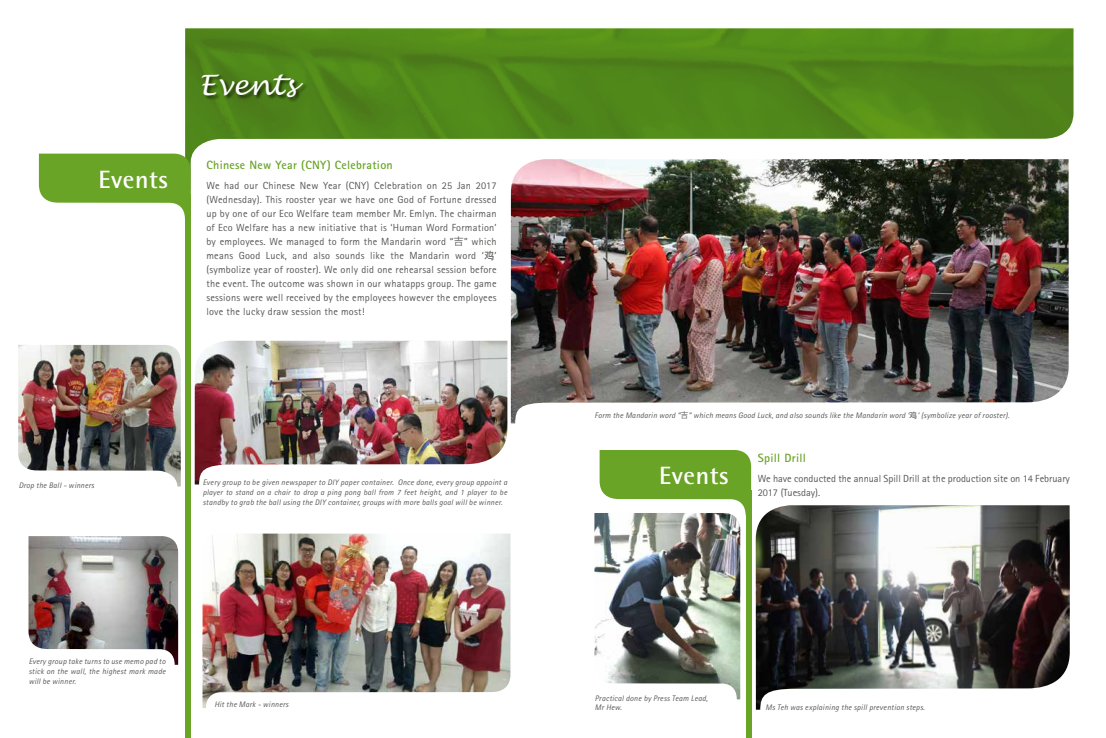
<style>
.page{position:relative;width:1106px;height:738px;background:#fff}
.page>*{position:absolute;margin:0;border:0;box-sizing:border-box;transform-origin:0 0}
.t1{font:italic 28px "Lucida Handwriting";color:#fff}
.t2{font:700 25px "Rotis Semi Sans";letter-spacing:.025em;color:#fff}
.t3{font:700 12px "Rotis Sans Serif";letter-spacing:.025em;color:#6aa426}
.t4{font:10.3px/14px "Rotis Sans Serif";color:#575756;text-align:justify}
.t5{font:italic 8px/9.6px "Rotis Sans Serif";letter-spacing:.025em;color:#575756;text-align:justify}
.s1{font-family:"Koz Go Pr 6 N"}
.s2{font-family:"SIL Hei Med Jian"}
.s3{font-family:"Koz Go Pr 6 N";font-style:normal}
.s4{font-family:"SIL Hei Med Jian";font-style:normal}
</style>
<div class="page">
<img style="left:185px;top:28px;width:888px;height:709px">
<div style="left:185px;top:194px;width:6px;height:543px;background:#6aa426"></div>
<div style="left:746px;top:490px;width:5px;height:247px;background:#6aa426"></div>
<img style="left:511px;top:159px;width:557px;height:264px">
<img style="left:195px;top:340px;width:312px;height:144px">
<img style="left:18px;top:344px;width:163px;height:142px">
<img style="left:28px;top:536px;width:150px;height:128px">
<img style="left:202px;top:533px;width:308px;height:174px">
<img style="left:755px;top:505px;width:315px;height:204px">
<img style="left:594px;top:512px;width:146px;height:186px">
<img style="left:197px;top:68px;width:112px;height:42px">
<svg style="left:39px;top:152px;width:151px;height:67px"></svg>
<svg style="left:599px;top:448px;width:152px;height:67px"></svg>
<h2 class="t2" style="left:98px;top:164px;width:71px">Events</h2>
<h1 class="t1" style="left:199px;top:68px;width:98px">Events</h1>
<p class="t3" style="left:206px;top:157px;width:188px">Chinese New Year (CNY) Celebration</p>
<p class="t4" style="left:206px;top:178px;width:292px">We had our Chinese New Year (CNY) Celebration on 25 Jan 2017 (Wednesday). This rooster year we have one God of Fortune dressed up by one of our Eco Welfare team member Mr. Emlyn. The chairman of Eco Welfare has a new initiative that is ‘Human Word Formation’ by employees. We managed to form the Mandarin word “<span class="s1">吉</span>” which means Good Luck, and also sounds like the Mandarin word ‘<span class="s2">鸡</span>’ (symbolize year of rooster). We only did one rehearsal session before the event. The outcome was shown in our whatapps group. The game sessions were well received by the employees however the employees love the lucky draw session the most!</p>
<p class="t5" style="left:19px;top:480px;width:77px">Drop the Ball - winners</p>
<p class="t5" style="left:203px;top:477px;width:306px">Every group to be given newspaper to DIY paper container. Once done, every group appoint a player to stand on a chair to drop a ping pong ball from 7 feet height, and 1 player to be standby to grab the ball using the DIY container, groups with more balls goal will be winner.</p>
<p class="t5" style="left:29px;top:656px;width:138px">Every group take turns to use memo pad to stick on the wall, the highest mark made will be winner.</p>
<p class="t5" style="left:214px;top:699px;width:76px">Hit the Mark - winners</p>
<p class="t5" style="left:594px;top:410px;width:416px">Form the Mandarin word “<span class="s3">吉</span>” which means Good Luck, and also sounds like the Mandarin word ‘<span class="s4">鸡</span>’ (symbolize year of rooster).</p>
<h2 class="t2" style="left:659px;top:460px;width:71px">Events</h2>
<p class="t3" style="left:757px;top:449px;width:50px">Spill Drill</p>
<p class="t4" style="left:757px;top:470px;width:314px">We have conducted the annual Spill Drill at the production site on 14 February<br>2017 (Tuesday).</p>
<p class="t5" style="left:595px;top:692px;width:114px">Practical done by Press Team Lead,<br>Mr Hew.</p>
<p class="t5" style="left:765px;top:702px;width:161px">Ms Teh was explaining the spill prevention steps.</p>
</div>
